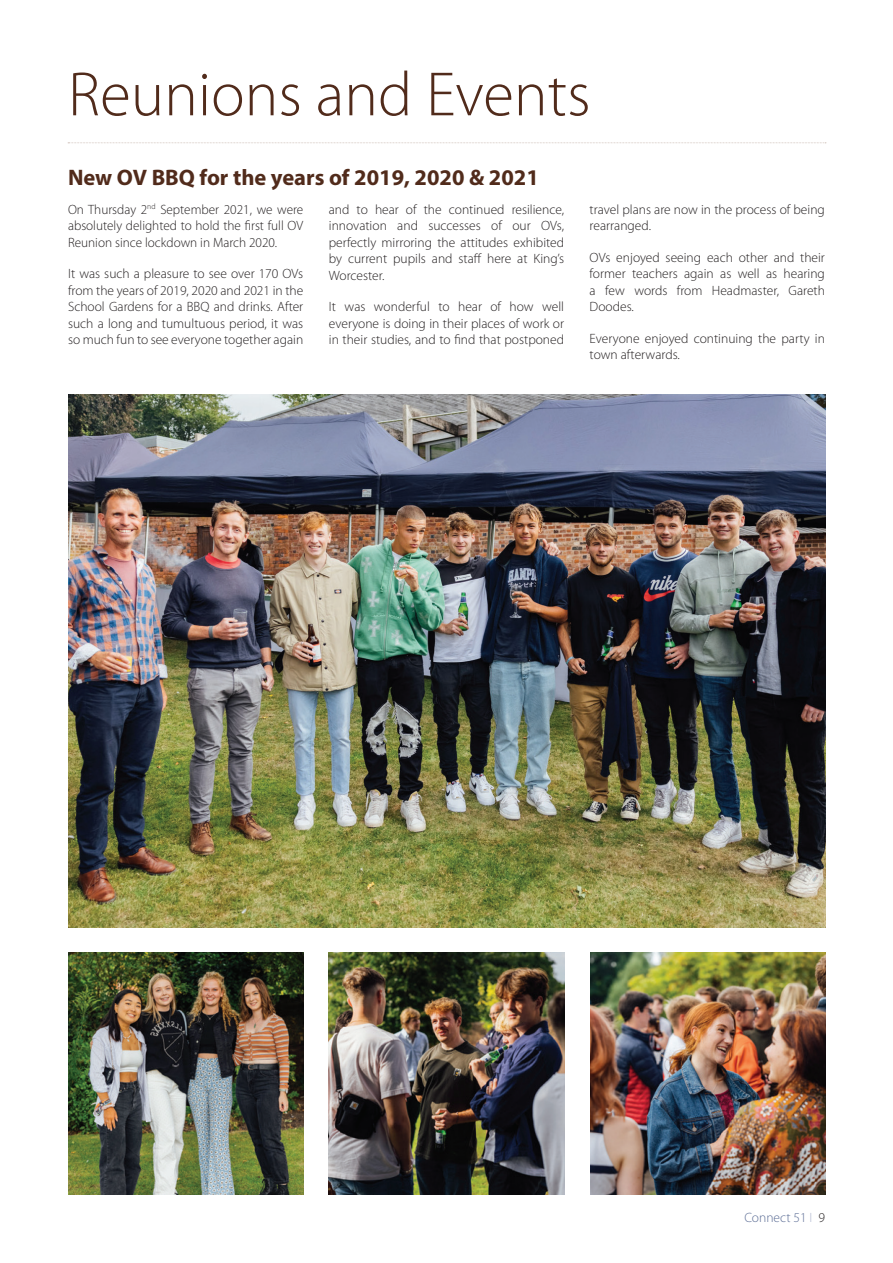
<style>
.page{position:relative;width:893px;height:1263px;background:#fff}
.page>*{position:absolute;margin:0;border:0;box-sizing:border-box;transform-origin:0 0}
.t1{font:300 63px "Myriad Pro";color:#512b1b}
.t2{font:700 22.5px "Myriad Pro";color:#512b1b}
.t3{font:300 13.5px/16.5px "Myriad Pro";color:#231f20;text-align:justify}
.t4{font:300 13.5px "Myriad Pro";color:#5d6e96}
.s1{color:#afb7ce}
.s2{color:#231f20}
</style>
<div class="page">
<svg style="left:68px;top:142px;width:758px;height:1px"></svg>
<img style="left:69px;top:395px;width:757px;height:533px">
<img style="left:68px;top:953px;width:235px;height:242px">
<img style="left:329px;top:953px;width:235px;height:242px">
<img style="left:590px;top:953px;width:236px;height:242px">
<h1 class="t1" style="left:68px;top:70px;width:524px">Reunions and Events</h1>
<h2 class="t2" style="left:68px;top:168px;width:472px">New OV BBQ for the years of 2019, 2020 &amp; 2021</h2>
<p class="t3" style="left:329px;top:202px;width:237px">and to hear of the continued resilience, innovation and successes of our OVs, perfectly mirroring the attitudes exhibited by current pupils and staff here at King’s Worcester.</p>
<p class="t3" style="left:329px;top:300px;width:237px">It was wonderful to hear of how well everyone is doing in their places of work or in their studies, and to find that postponed</p>
<p class="t3" style="left:68px;top:202px;width:237px">On Thursday 2<sup>nd</sup> September 2021, we were absolutely delighted to hold the first full OV Reunion since lockdown in March 2020.</p>
<p class="t3" style="left:68px;top:267px;width:237px">It was such a pleasure to see over 170 OVs from the years of 2019, 2020 and 2021 in the School Gardens for a BBQ and drinks. After such a long and tumultuous period, it was so much fun to see everyone together again</p>
<p class="t3" style="left:590px;top:202px;width:237px">travel plans are now in the process of being rearranged.</p>
<p class="t3" style="left:590px;top:250px;width:237px">OVs enjoyed seeing each other and their former teachers again as well as hearing a few words from Headmaster, Gareth Doodes.</p>
<p class="t3" style="left:590px;top:331px;width:237px">Everyone enjoyed continuing the party in town afterwards.</p>
<p class="t4" style="left:744px;top:1212px;width:82px">Connect 51 <span class="s1">I</span> <span class="s2">9</span></p>
</div>
